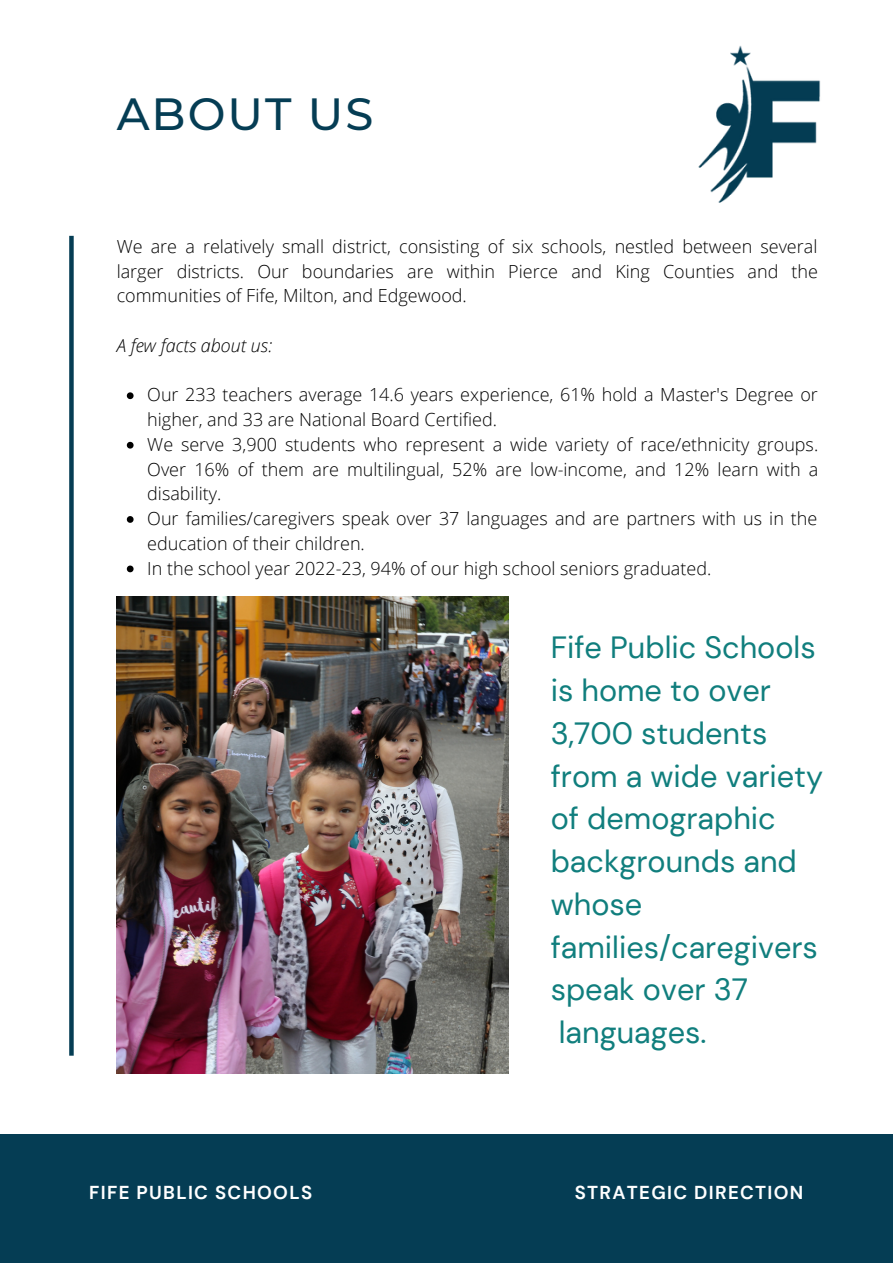
<style>
.page{position:relative;width:893px;height:1264px;background:#fff}
.page>*{position:absolute;margin:0;border:0;box-sizing:border-box;transform-origin:0 0}
.t1{font:500 45px "Montserrat";letter-spacing:.045em;color:#053d54}
.t2{font:30.6px/42.8px "DM Sans";color:#107e7d}
.t3{font:700 18.75px "DM Sans";letter-spacing:.07em;color:#fff}
.t4{font:300 18px/24.8px "Open Sans";color:#000}
.t5{font:italic 300 18px "Open Sans";color:#000}
</style>
<div class="page">
<div style="left:0;top:1134px;width:892px;height:128px;background:#053d54"></div>
<div style="left:69px;top:236px;width:5px;height:819px;background:#053d54"></div>
<img style="left:117px;top:596px;width:391px;height:477px">
<svg style="left:127px;top:392px;width:6px;height:7px"></svg>
<svg style="left:127px;top:442px;width:6px;height:6px"></svg>
<svg style="left:127px;top:516px;width:6px;height:7px"></svg>
<svg style="left:127px;top:565px;width:6px;height:7px"></svg>
<img style="left:698px;top:45px;width:123px;height:158px">
<p class="t1" style="left:117px;top:87px;width:258px">ABOUT US</p>
<p class="t4" style="left:117px;top:233px;width:702px;text-align:justify">We are a relatively small district, consisting of six schools, nestled between several larger districts. Our boundaries are within Pierce and King Counties and the communities of Fife, Milton, and Edgewood.</p>
<p class="t5" style="left:117px;top:332px;width:157px">A few facts about us:</p>
<p class="t4" style="left:147px;top:382px;width:672px">Our 233 teachers average 14.6 years experience, 61% hold a Master's Degree or higher, and 33 are National Board Certified.</p>
<p class="t4" style="left:147px;top:431px;width:672px;text-align:justify">We serve 3,900 students who represent a wide variety of race/ethnicity groups.<br>Over 16% of them are multilingual, 52% are low-income, and 12% learn with a disability.</p>
<p class="t4" style="left:147px;top:505px;width:671px">Our families/caregivers speak over 37 languages and are partners with us in the education of their children.</p>
<p class="t4" style="left:147px;top:555px;width:565px">In the school year 2022-23, 94% of our high school seniors graduated.</p>
<p class="t2" style="left:550px;top:626px;width:274px">Fife Public Schools is home to over<br>3,700 students from a wide variety of demographic backgrounds and whose families/caregivers speak over 37 languages.</p>
<p class="t3" style="left:89px;top:1180px;width:224px">FIFE PUBLIC SCHOOLS</p>
<p class="t3" style="left:574px;top:1180px;width:230px">STRATEGIC DIRECTION</p>
</div>
